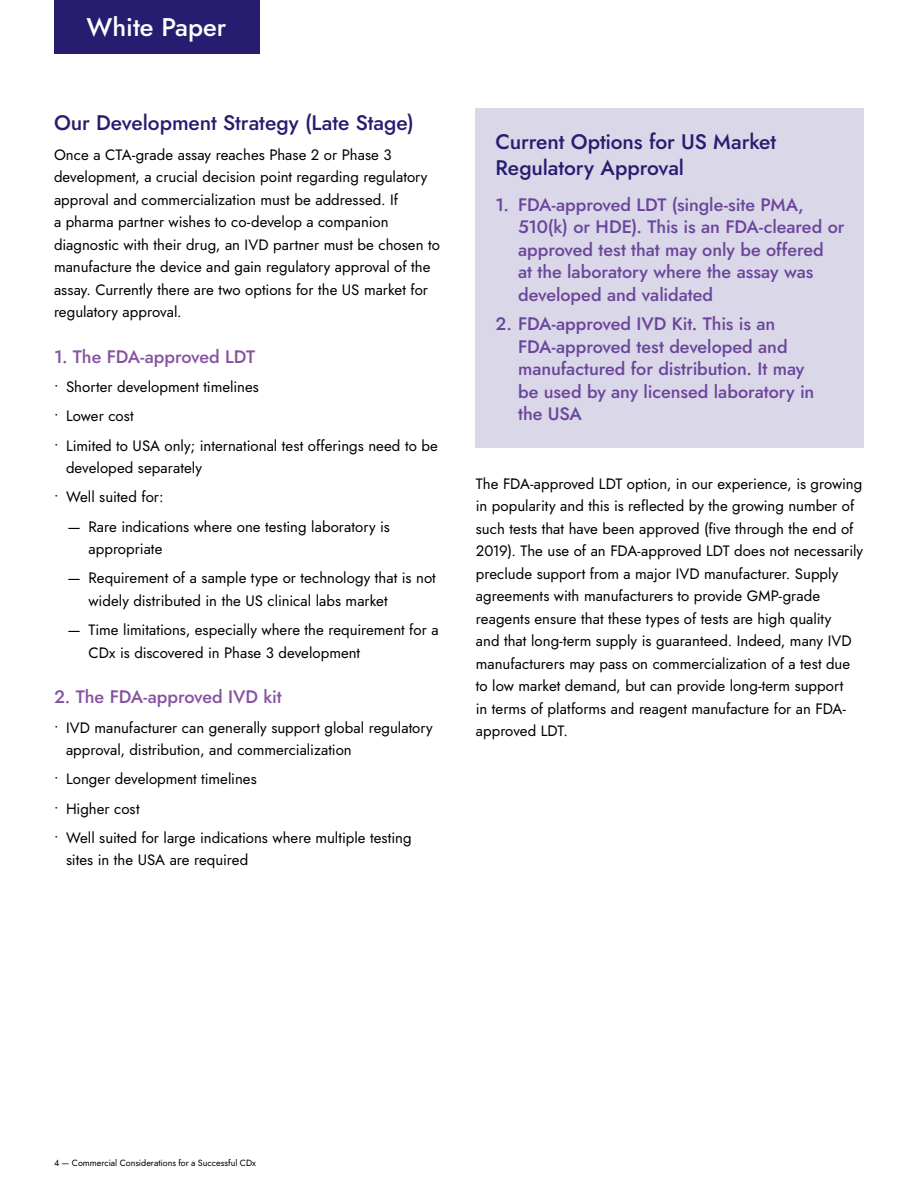
<style>
.page{position:relative;width:918px;height:1188px;background:#fff}
.page>*{position:absolute;margin:0;border:0;box-sizing:border-box;transform-origin:0 0}
.t1{font:500 25.5px "Jost";color:#fff}
.t2{font:500 21px/25.5px "Jost";letter-spacing:-.005em;color:#271d70}
.t3{font:500 18px/22.5px "Jost";letter-spacing:-.005em;color:#6b459b}
.t4{font:500 18px "Jost";letter-spacing:-.005em;color:#8752a1}
.t5{font:15px/22.5px "Jost";color:#000}
.t6{font:9px "Jost";color:#000}
</style>
<div class="page">
<div style="left:54px;top:0;width:205px;height:54px;background:#271d70"></div>
<div style="left:476px;top:109px;width:388px;height:339px;background:#d9d7e8"></div>
<h1 class="t1" style="left:86px;top:9px;width:142px">White Paper</h1>
<h2 class="t2" style="left:54px;top:111px;width:362px">Our Development Strategy (Late Stage)</h2>
<p class="t5" style="left:54px;top:143px;width:387px">Once a CTA-grade assay reaches Phase 2 or Phase 3 development, a crucial decision point regarding regulatory approval and commercialization must be addressed. If<br>a pharma partner wishes to co-develop a companion diagnostic with their drug, an IVD partner must be chosen to manufacture the device and gain regulatory approval of the assay. Currently there are two options for the US market for regulatory approval.</p>
<p class="t4" style="left:54px;top:344px;width:203px">1. The FDA-approved LDT</p>
<p class="t5" style="left:54px;top:376px;width:206px">• Shorter development timelines</p>
<p class="t5" style="left:54px;top:405px;width:81px">• Lower cost</p>
<p class="t5" style="left:66px;top:434px;width:373px;text-indent:-12px">• Limited to USA only; international test offerings need to be developed separately</p>
<p class="t5" style="left:54px;top:486px;width:111px">• Well suited for:</p>
<p class="t5" style="left:88px;top:515px;width:303px;text-indent:-21px">— Rare indications where one testing laboratory is appropriate</p>
<p class="t5" style="left:88px;top:567px;width:349px;text-indent:-21px">— Requirement of a sample type or technology that is not widely distributed in the US clinical labs market</p>
<p class="t5" style="left:88px;top:619px;width:352px;text-indent:-21px">— Time limitations, especially where the requirement for a<br>CDx is discovered in Phase 3 development</p>
<p class="t4" style="left:54px;top:685px;width:229px">2. The FDA-approved IVD kit</p>
<p class="t5" style="left:66px;top:716px;width:368px;text-indent:-12px">• IVD manufacturer can generally support global regulatory approval, distribution, and commercialization</p>
<p class="t5" style="left:54px;top:768px;width:204px">• Longer development timelines</p>
<p class="t5" style="left:54px;top:797px;width:87px">• Higher cost</p>
<p class="t5" style="left:66px;top:827px;width:347px;text-indent:-12px">• Well suited for large indications where multiple testing sites in the USA are required</p>
<h2 class="t2" style="left:496px;top:129px;width:282px">Current Options for US Market<br>Regulatory Approval</h2>
<p class="t3" style="left:518px;top:193px;width:328px;text-indent:-22px">1. FDA-approved LDT (single-site PMA, 510(k) or HDE). This is an FDA-cleared or approved test that may only be offered<br>at the laboratory where the assay was developed and validated</p>
<p class="t3" style="left:518px;top:313px;width:298px;text-indent:-22px">2. FDA-approved IVD Kit. This is an<br>FDA-approved test developed and manufactured for distribution. It may be used by any licensed laboratory in the USA</p>
<p class="t5" style="left:476px;top:472px;width:389px">The FDA-approved LDT option, in our experience, is growing in popularity and this is reflected by the growing number of such tests that have been approved (five through the end of 2019). The use of an FDA-approved LDT does not necessarily preclude support from a major IVD manufacturer. Supply agreements with manufacturers to provide GMP-grade reagents ensure that these types of tests are high quality<br>and that long-term supply is guaranteed. Indeed, many IVD manufacturers may pass on commercialization of a test due to low market demand, but can provide long-term support<br>in terms of platforms and reagent manufacture for an FDA&shy;approved LDT.</p>
<p class="t6" style="left:54px;top:1157px;width:204px">4 — Commercial Considerations for a Successful CDx</p>
</div>
